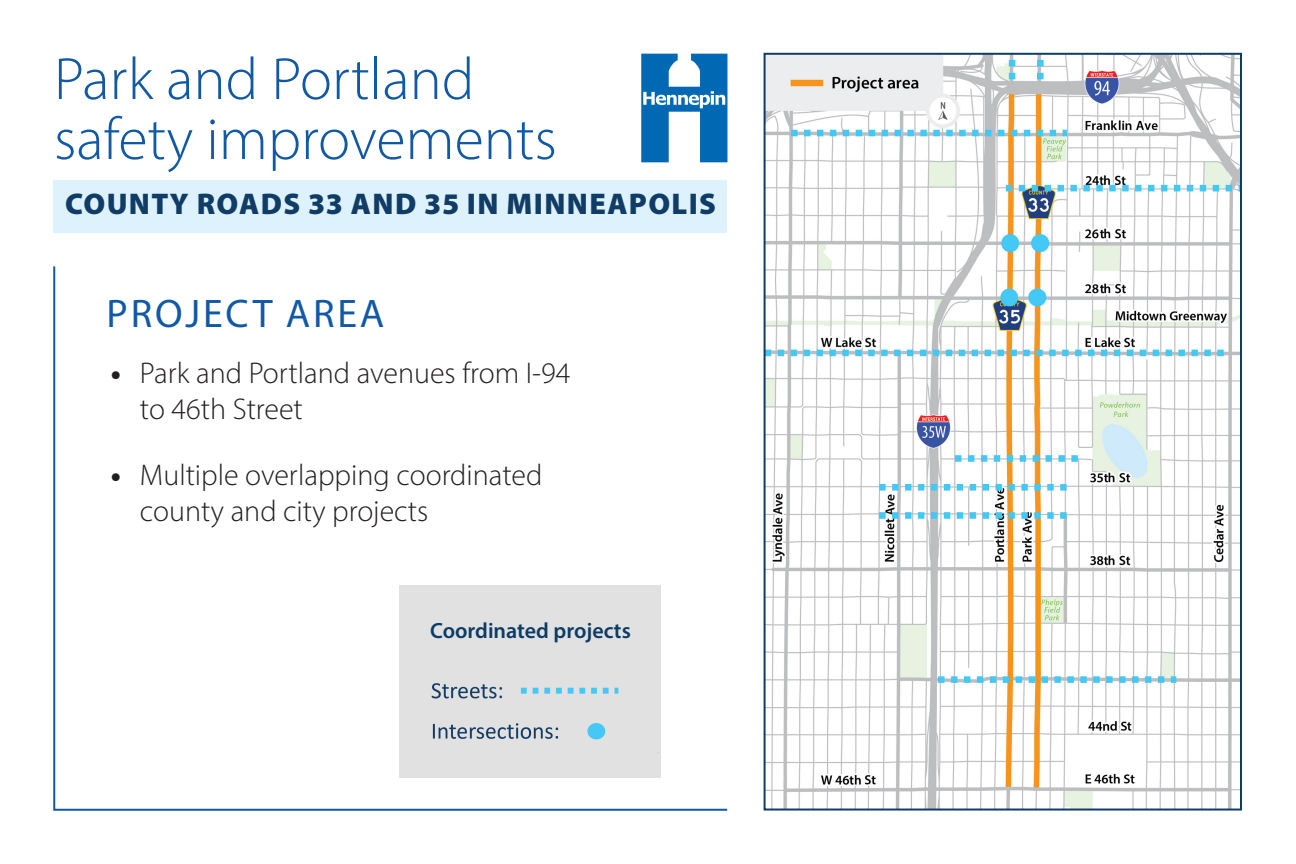
<style>
.page{position:relative;width:1296px;height:864px;background:#fff}
.page>*{position:absolute;margin:0;border:0;box-sizing:border-box;transform-origin:0 0}
.t1{font:300 60px/60px "Myriad Pro";color:#1159a5}
.t2{font:40px "Myriad Pro";letter-spacing:.07em;color:#1159a5}
.t3{font:300 30px/36px "Myriad Pro";color:#231f20}
.t4{font:900 30px "Myriad Pro";letter-spacing:.045em;color:#103c66}
.t5{font:600 22px "Myriad Pro";color:#0c3b65}
.s1{font-weight:700}
</style>
<div class="page">
<div style="left:54px;top:180px;width:673px;height:53px;background:#ddf2fc"></div>
<svg style="left:641px;top:54px;width:86px;height:108px"></svg>
<img style="left:767px;top:56px;width:472px;height:752px">
<div style="left:764px;top:53px;width:478px;height:758px;border:2px solid #103c66"></div>
<svg style="left:53px;top:266px;width:675px;height:545px"></svg>
<h2 class="t1" style="left:54px;top:48px;width:504px">Park and Portland safety improvements</h2>
<h3 class="t4" style="left:65px;top:184px;width:653px">COUNTY ROADS 33 AND 35 IN MINNEAPOLIS</h3>
<h4 class="t2" style="left:107px;top:289px;width:279px">PROJECT AREA</h4>
<p class="t3" style="left:140px;top:355px;width:432px;text-indent:-29px"><span class="s1">•</span> Park and Portland avenues from I-94 to 46th Street</p>
<p class="t3" style="left:140px;top:456px;width:404px;text-indent:-29px"><span class="s1">•</span> Multiple overlapping coordinated county and city projects</p>
<p class="t5" style="left:430px;top:617px;width:202px">Coordinated projects</p>
</div>
